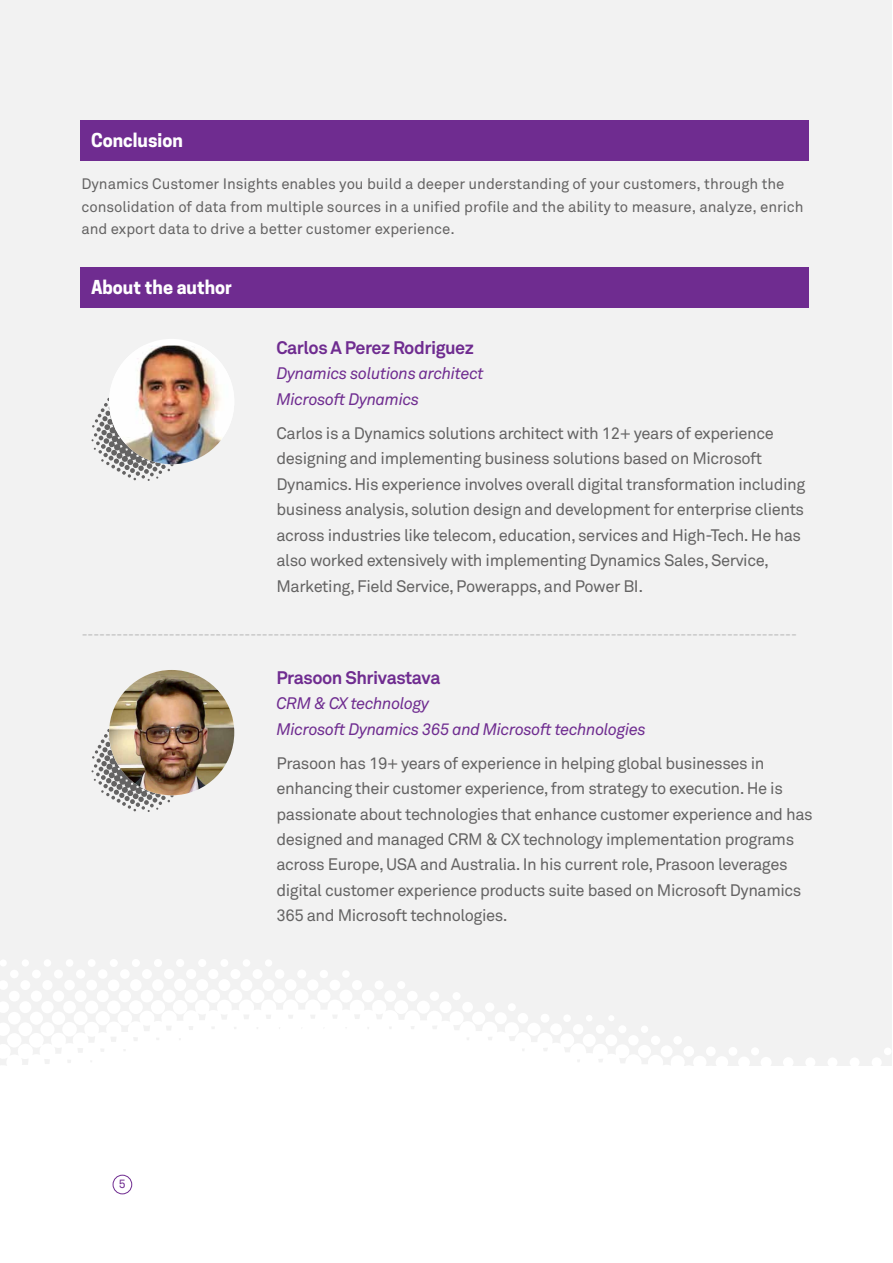
<style>
.page{position:relative;width:893px;height:1263px;background:#fff}
.page>*{position:absolute;margin:0;border:0;box-sizing:border-box;transform-origin:0 0}
.t1{font:700 18px "Wipro Akkurat";letter-spacing:-.025em;color:#6f2c90}
.t2{font:700 18px "Cooper Hewitt";color:#fff}
.t3{font:16.95px "Wipro Akkurat";color:#c6c6c6;scale:.79 1}
.t4{font:16.5px/25.5px "Wipro Akkurat";letter-spacing:-.025em;color:#646363}
.t5{font:italic 16.5px/25.5px "Wipro Akkurat";letter-spacing:-.025em;color:#6f2c90}
.t6{font:15px/22.5px "Wipro Akkurat";letter-spacing:-.005em;color:#646363}
.t7{font:12px "Wipro Akkurat";color:#6f2c90}
</style>
<div class="page">
<div style="left:0;top:0;width:891px;height:1261px;background:#f2f2f2"></div>
<div style="left:185px;top:989px;width:13px;height:14px;background:#fff;border-radius:50%"></div>
<div style="left:186px;top:969px;width:10px;height:10px;background:#fff;border-radius:50%"></div>
<div style="left:176px;top:959px;width:8px;height:8px;background:#fff;border-radius:50%"></div>
<div style="left:163px;top:989px;width:13px;height:14px;background:#fff;border-radius:50%"></div>
<div style="left:164px;top:969px;width:10px;height:10px;background:#fff;border-radius:50%"></div>
<div style="left:142px;top:969px;width:10px;height:10px;background:#fff;border-radius:50%"></div>
<svg style="left:153px;top:980px;width:10px;height:11px"></svg>
<svg style="left:174px;top:979px;width:12px;height:12px"></svg>
<div style="left:141px;top:990px;width:12px;height:12px;background:#fff;border-radius:50%"></div>
<div style="left:132px;top:959px;width:8px;height:8px;background:#fff;border-radius:50%"></div>
<div style="left:154px;top:959px;width:8px;height:8px;background:#fff;border-radius:50%"></div>
<div style="left:75px;top:990px;width:12px;height:12px;background:#fff;border-radius:50%"></div>
<div style="left:119px;top:990px;width:12px;height:12px;background:#fff;border-radius:50%"></div>
<div style="left:31px;top:990px;width:11px;height:12px;background:#fff;border-radius:50%"></div>
<div style="left:32px;top:969px;width:9px;height:9px;background:#fff;border-radius:50%"></div>
<div style="left:22px;top:959px;width:7px;height:8px;background:#fff;border-radius:50%"></div>
<div style="left:42px;top:980px;width:11px;height:10px;background:#fff;border-radius:50%"></div>
<div style="left:44px;top:959px;width:7px;height:8px;background:#fff;border-radius:50%"></div>
<div style="left:20px;top:980px;width:10px;height:10px;background:#fff;border-radius:50%"></div>
<div style="left:0;top:959px;width:7px;height:7px;background:#fff;border-radius:50%"></div>
<svg style="left:0;top:999px;width:891px;height:67px;fill:#fff"></svg>
<svg style="left:0;top:981px;width:8px;height:9px"></svg>
<div style="left:53px;top:990px;width:11px;height:12px;background:#fff;border-radius:50%"></div>
<div style="left:10px;top:969px;width:9px;height:9px;background:#fff;border-radius:50%"></div>
<div style="left:9px;top:991px;width:11px;height:10px;background:#fff;border-radius:50%"></div>
<div style="left:76px;top:969px;width:9px;height:10px;background:#fff;border-radius:50%"></div>
<div style="left:98px;top:969px;width:10px;height:10px;background:#fff;border-radius:50%"></div>
<div style="left:120px;top:969px;width:10px;height:10px;background:#fff;border-radius:50%"></div>
<div style="left:54px;top:969px;width:9px;height:9px;background:#fff;border-radius:50%"></div>
<svg style="left:97px;top:980px;width:22px;height:22px"></svg>
<div style="left:110px;top:959px;width:8px;height:8px;background:#fff;border-radius:50%"></div>
<div style="left:66px;top:959px;width:7px;height:8px;background:#fff;border-radius:50%"></div>
<div style="left:64px;top:980px;width:11px;height:10px;background:#fff;border-radius:50%"></div>
<div style="left:86px;top:980px;width:11px;height:10px;background:#fff;border-radius:50%"></div>
<div style="left:88px;top:959px;width:8px;height:8px;background:#fff;border-radius:50%"></div>
<div style="left:130px;top:979px;width:12px;height:12px;background:#fff;border-radius:50%"></div>
<div style="left:407px;top:991px;width:11px;height:10px;background:#fff;border-radius:50%"></div>
<div style="left:550px;top:1023px;width:12px;height:12px;background:#fff;border-radius:50%"></div>
<div style="left:362px;top:990px;width:12px;height:12px;background:#fff;border-radius:50%"></div>
<div style="left:384px;top:990px;width:12px;height:12px;background:#fff;border-radius:50%"></div>
<div style="left:374px;top:980px;width:10px;height:10px;background:#fff;border-radius:50%"></div>
<div style="left:394px;top:1000px;width:14px;height:14px;background:#fff;border-radius:50%"></div>
<div style="left:397px;top:981px;width:8px;height:8px;background:#fff;border-radius:50%"></div>
<div style="left:352px;top:980px;width:10px;height:10px;background:#fff;border-radius:50%"></div>
<div style="left:307px;top:979px;width:11px;height:12px;background:#fff;border-radius:50%"></div>
<div style="left:317px;top:989px;width:14px;height:14px;background:#fff;border-radius:50%"></div>
<div style="left:339px;top:989px;width:14px;height:14px;background:#fff;border-radius:50%"></div>
<div style="left:329px;top:980px;width:11px;height:10px;background:#fff;border-radius:50%"></div>
<div style="left:342px;top:970px;width:8px;height:8px;background:#fff;border-radius:50%"></div>
<div style="left:320px;top:970px;width:8px;height:8px;background:#fff;border-radius:50%"></div>
<div style="left:508px;top:1003px;width:8px;height:8px;background:#fff;border-radius:50%"></div>
<div style="left:417px;top:1001px;width:13px;height:13px;background:#fff;border-radius:50%"></div>
<div style="left:495px;top:1012px;width:12px;height:12px;background:#fff;border-radius:50%"></div>
<div style="left:527px;top:1023px;width:14px;height:13px;background:#fff;border-radius:50%"></div>
<div style="left:485px;top:1002px;width:9px;height:10px;background:#fff;border-radius:50%"></div>
<div style="left:540px;top:1014px;width:9px;height:9px;background:#fff;border-radius:50%"></div>
<div style="left:517px;top:1013px;width:11px;height:10px;background:#fff;border-radius:50%"></div>
<div style="left:472px;top:1011px;width:13px;height:14px;background:#fff;border-radius:50%"></div>
<div style="left:430px;top:991px;width:9px;height:10px;background:#fff;border-radius:50%"></div>
<div style="left:439px;top:1001px;width:12px;height:12px;background:#fff;border-radius:50%"></div>
<div style="left:462px;top:1002px;width:11px;height:10px;background:#fff;border-radius:50%"></div>
<div style="left:452px;top:992px;width:9px;height:8px;background:#fff;border-radius:50%"></div>
<svg style="left:0;top:1001px;width:9px;height:12px"></svg>
<div style="left:208px;top:969px;width:10px;height:10px;background:#fff;border-radius:50%"></div>
<div style="left:207px;top:989px;width:13px;height:14px;background:#fff;border-radius:50%"></div>
<div style="left:198px;top:959px;width:8px;height:8px;background:#fff;border-radius:50%"></div>
<div style="left:218px;top:979px;width:12px;height:12px;background:#fff;border-radius:50%"></div>
<div style="left:220px;top:959px;width:8px;height:8px;background:#fff;border-radius:50%"></div>
<div style="left:230px;top:969px;width:10px;height:10px;background:#fff;border-radius:50%"></div>
<div style="left:196px;top:979px;width:12px;height:12px;background:#fff;border-radius:50%"></div>
<svg style="left:0;top:1022px;width:10px;height:14px"></svg>
<div style="left:7px;top:1033px;width:15px;height:14px;background:#fff;border-radius:50%"></div>
<div style="left:18px;top:1022px;width:14px;height:14px;background:#fff;border-radius:50%"></div>
<div style="left:19px;top:1001px;width:12px;height:12px;background:#fff;border-radius:50%"></div>
<div style="left:8px;top:1012px;width:13px;height:12px;background:#fff;border-radius:50%"></div>
<div style="left:295px;top:989px;width:14px;height:14px;background:#fff;border-radius:50%"></div>
<div style="left:275px;top:969px;width:9px;height:10px;background:#fff;border-radius:50%"></div>
<div style="left:273px;top:989px;width:14px;height:14px;background:#fff;border-radius:50%"></div>
<div style="left:285px;top:979px;width:12px;height:12px;background:#fff;border-radius:50%"></div>
<div style="left:297px;top:969px;width:9px;height:9px;background:#fff;border-radius:50%"></div>
<div style="left:265px;top:959px;width:7px;height:8px;background:#fff;border-radius:50%"></div>
<div style="left:263px;top:979px;width:12px;height:12px;background:#fff;border-radius:50%"></div>
<div style="left:240px;top:979px;width:12px;height:12px;background:#fff;border-radius:50%"></div>
<div style="left:243px;top:959px;width:7px;height:8px;background:#fff;border-radius:50%"></div>
<div style="left:252px;top:969px;width:11px;height:10px;background:#fff;border-radius:50%"></div>
<div style="left:228px;top:989px;width:14px;height:14px;background:#fff;border-radius:50%"></div>
<div style="left:251px;top:989px;width:13px;height:14px;background:#fff;border-radius:50%"></div>
<div style="left:0;top:1066px;width:891px;height:195px;background:#fff"></div>
<div style="left:113px;top:1175px;width:19px;height:19px;border:1px solid #6f2c90;border-radius:50%"></div>
<div style="left:80px;top:120px;width:729px;height:40px;background:#6f2c90"></div>
<div style="left:80px;top:267px;width:729px;height:40px;background:#6f2c90"></div>
<svg style="left:92px;top:397px;width:85px;height:84px"></svg>
<img style="left:109px;top:345px;width:125px;height:119px">
<svg style="left:92px;top:714px;width:96px;height:98px"></svg>
<img style="left:109px;top:670px;width:125px;height:125px;border-radius:63px">
<p class="t2" style="left:91px;top:129px;width:93px">Conclusion</p>
<p class="t6" style="left:81px;top:173px;width:724px">Dynamics Customer Insights enables you build a deeper understanding of your customers, through the consolidation of data from multiple sources in a unified profile and the ability to measure, analyze, enrich and export data to drive a better customer experience.</p>
<p class="t2" style="left:91px;top:276px;width:143px">About the author</p>
<p class="t1" style="left:276px;top:336px;width:199px">Carlos A Perez Rodriguez</p>
<p class="t5" style="left:276px;top:361px;width:209px">Dynamics solutions architect<br>Microsoft Dynamics</p>
<p class="t4" style="left:276px;top:420px;width:530px">Carlos is a Dynamics solutions architect with 12+ years of experience designing and implementing business solutions based on Microsoft Dynamics. His experience involves overall digital transformation including business analysis, solution design and development for enterprise clients across industries like telecom, education, services and High-Tech. He has also worked extensively with implementing Dynamics Sales, Service, Marketing, Field Service, Powerapps, and Power BI.</p>
<p class="t3" style="left:82px;top:624px;width:907px">---------------------------------------------------------------------------------------------------------------------------</p>
<p class="t1" style="left:276px;top:666px;width:165px">Prasoon Shrivastava</p>
<p class="t5" style="left:276px;top:691px;width:371px">CRM &amp; CX technology<br>Microsoft Dynamics 365 and Microsoft technologies</p>
<p class="t7" style="left:119px;top:1177px;width:8px">5</p>
<p class="t4" style="left:276px;top:750px;width:538px">Prasoon has 19+ years of experience in helping global businesses in enhancing their customer experience, from strategy to execution. He is passionate about technologies that enhance customer experience and has designed and managed CRM &amp; CX technology implementation programs across Europe, USA and Australia. In his current role, Prasoon leverages digital customer experience products suite based on Microsoft Dynamics 365 and Microsoft technologies.</p>
</div>
